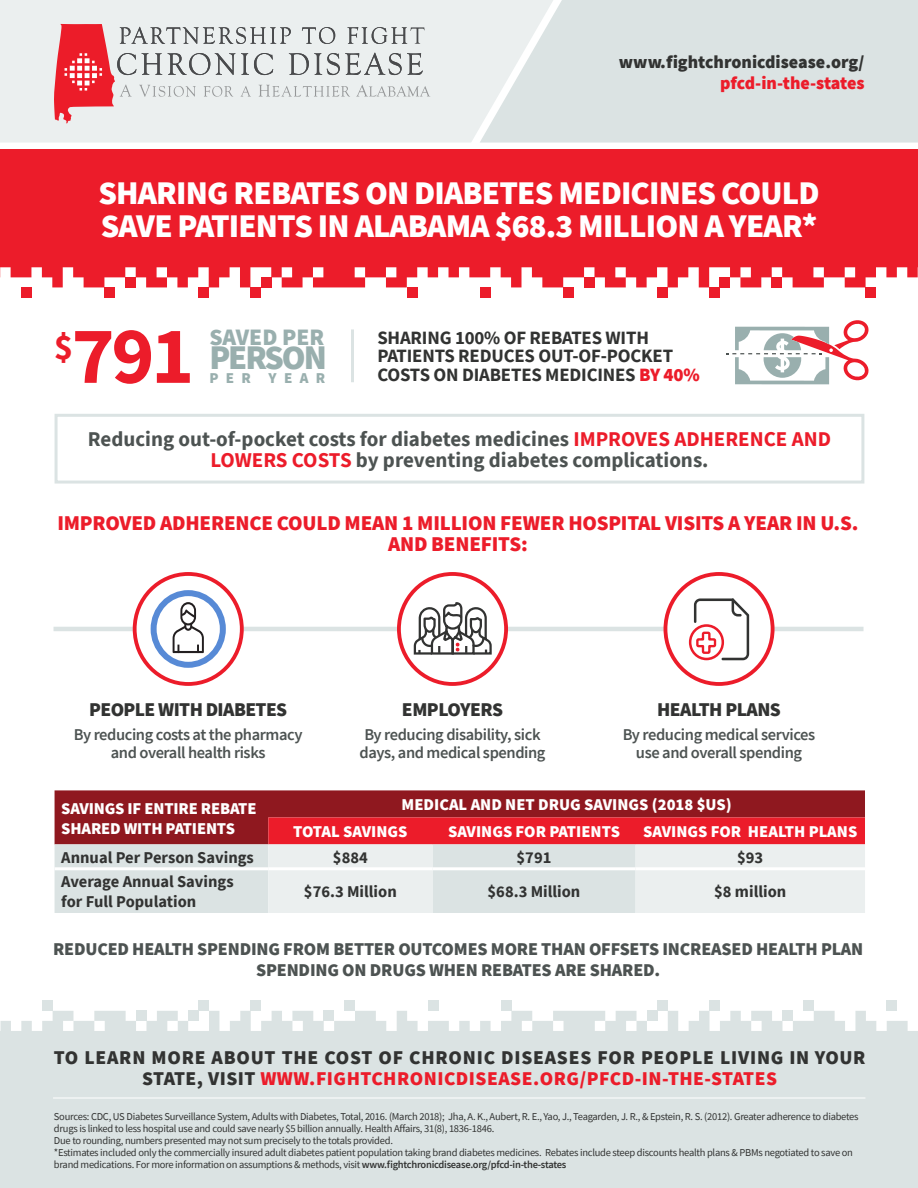
<style>
.page{position:relative;width:918px;height:1188px;background:#fff}
.page>*{position:absolute;margin:0;border:0;box-sizing:border-box;transform-origin:0 0}
.t1{font:700 81.45px "Source Sans Pro";color:#ec1c2a}
.t2{font:700 36px "Source Sans Pro";color:#ec1c2a}
.t3{font:900 34.5px "Source Sans Pro";letter-spacing:-.06em;color:#99afae}
.t4{font:900 33px/33px "Source Sans Pro";letter-spacing:-.025em;color:#fff}
.t5{font:900 23.55px "Source Sans Pro";color:#99afae}
.t6{font:700 21px/21px "Source Sans Pro";color:#4d5352;text-align:center}
.t7{font:900 21px/21px "Source Sans Pro";letter-spacing:-.01em;color:#ec1c2a;text-align:center}
.t8{font:900 19.5px/21px "Source Sans Pro";letter-spacing:.025em;color:#323332;text-align:center}
.t9{font:900 19.5px "Source Sans Pro";letter-spacing:-.025em;color:#323332}
.t10{font:900 19.5px "Source Sans Pro";letter-spacing:-.03em;color:#323332}
.t11{font:700 18.75px/18.8px "Source Sans Pro";letter-spacing:-.01em;color:#323332}
.t12{font:900 18px/21px "Source Sans Pro";letter-spacing:-.01em;color:#4d5352;text-align:center}
.t13{font:900 18px "Source Sans Pro";color:#323332}
.t14{font:900 18px "Source Sans Pro";letter-spacing:-.01em;color:#ec1c2a}
.t15{font:600 16.5px/18px "Source Sans Pro";letter-spacing:-.025em;color:#4d5352;text-align:center}
.t16{font:900 16.5px/19.8px "Source Sans Pro";color:#fff}
.t17{font:700 16.5px/19.8px "Source Sans Pro";color:#323332}
.t18{font:900 15px "Source Sans Pro";letter-spacing:.49em;color:#99afae}
.t19{font:10.5px/12px "Source Sans Pro";letter-spacing:-.025em;color:#323332}
.s1{font-weight:900;color:#ec1c2a}
.s2{color:#ec1c2a}
.s3{font-weight:600}
</style>
<div class="page">
<hr style="left:54px;top:627px;width:810px;height:4px;background:#dbe3e3">
<div style="left:566px;top:0;width:352px;height:143px;background:#dbe3e3"></div>
<svg style="left:0;top:0;width:566px;height:143px;background:#e9eded"></svg>
<div style="left:0;top:149px;width:918px;height:102px;background:#ec1c2a"></div>
<svg style="left:0;top:251px;width:918px;height:36px;fill:#ec1c2a"></svg>
<div style="left:21px;top:287px;width:10px;height:11px;background:#ec1c2a"></div>
<div style="left:104px;top:287px;width:11px;height:11px;background:#ec1c2a"></div>
<div style="left:125px;top:277px;width:11px;height:10px;background:#ec1c2a"></div>
<div style="left:198px;top:287px;width:11px;height:11px;background:#ec1c2a"></div>
<div style="left:250px;top:287px;width:11px;height:11px;background:#ec1c2a"></div>
<div style="left:261px;top:277px;width:10px;height:10px;background:#ec1c2a"></div>
<div style="left:407px;top:287px;width:10px;height:11px;background:#ec1c2a"></div>
<div style="left:480px;top:287px;width:10px;height:11px;background:#ec1c2a"></div>
<div style="left:563px;top:287px;width:11px;height:11px;background:#ec1c2a"></div>
<div style="left:584px;top:277px;width:10px;height:10px;background:#ec1c2a"></div>
<div style="left:657px;top:287px;width:10px;height:11px;background:#ec1c2a"></div>
<div style="left:709px;top:287px;width:11px;height:11px;background:#ec1c2a"></div>
<div style="left:720px;top:277px;width:10px;height:10px;background:#ec1c2a"></div>
<div style="left:772px;top:277px;width:10px;height:10px;background:#ec1c2a"></div>
<div style="left:866px;top:287px;width:10px;height:11px;background:#ec1c2a"></div>
<div style="left:55px;top:790px;width:810px;height:27px;background:#8f181f"></div>
<svg style="left:55px;top:817px;width:810px;height:96px;background:#deadb0"></svg>
<hr style="left:55px;top:867px;width:213px;height:3px;background:#fff">
<hr style="left:268px;top:867px;width:164px;height:3px;background:#fff">
<hr style="left:432px;top:867px;width:204px;height:3px;background:#fff">
<hr style="left:636px;top:867px;width:229px;height:3px;background:#fff">
<svg style="left:54px;top:24px;width:376px;height:99px;background:#ddc9cb"></svg>
<div style="left:55px;top:414px;width:809px;height:70px;border:3px solid #dbe3e3"></div>
<svg style="left:0;top:1011px;width:918px;height:37px;fill:#dbe3e3"></svg>
<div style="left:887px;top:1001px;width:10px;height:10px;background:#dbe3e3"></div>
<div style="left:803px;top:1001px;width:11px;height:10px;background:#dbe3e3"></div>
<div style="left:782px;top:1011px;width:11px;height:10px;background:#dbe3e3"></div>
<div style="left:710px;top:1001px;width:10px;height:10px;background:#dbe3e3"></div>
<div style="left:657px;top:1001px;width:11px;height:10px;background:#dbe3e3"></div>
<div style="left:647px;top:1011px;width:10px;height:10px;background:#dbe3e3"></div>
<div style="left:501px;top:1001px;width:10px;height:10px;background:#dbe3e3"></div>
<div style="left:428px;top:1001px;width:10px;height:10px;background:#dbe3e3"></div>
<div style="left:345px;top:1001px;width:10px;height:10px;background:#dbe3e3"></div>
<div style="left:324px;top:1011px;width:10px;height:10px;background:#dbe3e3"></div>
<div style="left:251px;top:1001px;width:10px;height:10px;background:#dbe3e3"></div>
<div style="left:199px;top:1001px;width:10px;height:10px;background:#dbe3e3"></div>
<div style="left:188px;top:1011px;width:11px;height:10px;background:#dbe3e3"></div>
<div style="left:136px;top:1011px;width:10px;height:10px;background:#dbe3e3"></div>
<div style="left:42px;top:1001px;width:11px;height:10px;background:#dbe3e3"></div>
<div style="left:0;top:1048px;width:918px;height:140px;background:#dbe3e3"></div>
<div style="left:399px;top:574px;width:107px;height:110px;background:#fff;border-radius:50%"></div>
<div style="left:397px;top:572px;width:111px;height:114px;border:4px solid #ec1c2a;border-radius:50%"></div>
<svg style="left:413px;top:602px;width:80px;height:81px"></svg>
<div style="left:665px;top:574px;width:108px;height:110px;background:#fff;border-radius:50%"></div>
<div style="left:664px;top:572px;width:111px;height:114px;border:4px solid #ec1c2a;border-radius:50%"></div>
<svg style="left:689px;top:598px;width:60px;height:62px"></svg>
<svg style="left:135px;top:574px;width:107px;height:110px"></svg>
<div style="left:133px;top:572px;width:111px;height:114px;border:4px solid #ec1c2a;border-radius:50%"></div>
<svg style="left:154px;top:593px;width:69px;height:72px"></svg>
<div style="left:151px;top:590px;width:75px;height:78px;border:6px solid #578ad6;border-radius:50%"></div>
<svg style="left:173px;top:602px;width:31px;height:51px"></svg>
<hr style="left:53px;top:1098px;width:812px;height:1px;background:#fff">
<hr style="left:351px;top:329px;width:3px;height:53px;background:#dbe3e3">
<svg style="left:726px;top:320px;width:143px;height:64px"></svg>
<h3 class="t13" style="left:619px;top:49px;width:247px">www.fightchronicdisease.org/</h3>
<h3 class="t14" style="left:720px;top:70px;width:146px">pfcd-in-the-states</h3>
<h3 class="t4" style="left:98px;top:176px;width:723px">SHARING REBATES ON DIABETES MEDICINES COULD<br>SAVE PATIENTS IN ALABAMA $68.3 MILLION A YEAR*</h3>
<h2 class="t2" style="left:54px;top:323px;width:21px">$</h2>
<h1 class="t1" style="left:72px;top:301px;width:124px">791</h1>
<h3 class="t5" style="left:209px;top:321px;width:116px">SAVED PER</h3>
<h3 class="t3" style="left:209px;top:334px;width:119px">PERSON</h3>
<h3 class="t18" style="left:209px;top:367px;width:118px">PER YEAR</h3>
<h3 class="t11" style="left:377px;top:328px;width:324px">SHARING 100% OF REBATES WITH<br>PATIENTS REDUCES OUT-OF-POCKET<br>COSTS ON DIABETES MEDICINES <span class="s1">BY 40%</span></h3>
<h3 class="t6" style="left:88px;top:428px;width:745px">Reducing out-of-pocket costs for diabetes medicines <span class="s2">IMPROVES ADHERENCE AND<br>LOWERS COSTS</span> by preventing diabetes complications.</h3>
<h3 class="t7" style="left:57px;top:512px;width:803px">IMPROVED ADHERENCE COULD MEAN 1 MILLION FEWER HOSPITAL VISITS A YEAR IN U.S.<br>AND BENEFITS:</h3>
<h3 class="t10" style="left:89px;top:696px;width:200px">PEOPLE WITH DIABETES</h3>
<h3 class="t9" style="left:402px;top:696px;width:103px">EMPLOYERS</h3>
<h3 class="t9" style="left:657px;top:696px;width:125px">HEALTH PLANS</h3>
<h3 class="t15" style="left:74px;top:725px;width:230px">By reducing costs at the pharmacy and overall health risks</h3>
<h3 class="t15" style="left:359px;top:725px;width:188px;text-align:left">By reducing disability, sick days, and medical spending</h3>
<h3 class="t15" style="left:623px;top:725px;width:194px">By reducing medical services use and overall spending</h3>
<h3 class="t16" style="left:61px;top:798px;width:197px">SAVINGS IF ENTIRE REBATE<br>SHARED WITH PATIENTS</h3>
<h3 class="t16" style="left:293px;top:791px;width:440px;line-height:27px;text-indent:108px">MEDICAL AND NET DRUG SAVINGS (2018 $US)<br>TOTAL SAVINGS</h3>
<h3 class="t16" style="left:448px;top:821px;width:173px">SAVINGS FOR PATIENTS</h3>
<h3 class="t16" style="left:643px;top:821px;width:216px">SAVINGS FOR HEALTH PLANS</h3>
<h3 class="t17" style="left:61px;top:847px;width:194px">Annual Per Person Savings</h3>
<h3 class="t17" style="left:333px;top:847px;width:36px">$884</h3>
<h3 class="t17" style="left:517px;top:847px;width:36px">$791</h3>
<h3 class="t17" style="left:737px;top:847px;width:28px">$93</h3>
<h3 class="t17" style="left:61px;top:872px;width:174px">Average Annual Savings for Full Population</h3>
<h3 class="t17" style="left:304px;top:881px;width:94px">$76.3 Million</h3>
<h3 class="t17" style="left:488px;top:881px;width:94px">$68.3 Million</h3>
<h3 class="t17" style="left:714px;top:881px;width:74px">$8 million</h3>
<h3 class="t12" style="left:53px;top:938px;width:812px">REDUCED HEALTH SPENDING FROM BETTER OUTCOMES MORE THAN OFFSETS INCREASED HEALTH PLAN<br>SPENDING ON DRUGS WHEN REBATES ARE SHARED.</h3>
<h3 class="t8" style="left:54px;top:1047px;width:813px">TO LEARN MORE ABOUT THE COST OF CHRONIC DISEASES FOR PEOPLE LIVING IN YOUR<br>STATE, VISIT <span class="s2">WWW.FIGHTCHRONICDISEASE.ORG/PFCD-IN-THE-STATES</span></h3>
<p class="t19" style="left:54px;top:1110px;width:806px">Sources: CDC, US Diabetes Surveillance System, Adults with Diabetes, Total, 2016. (March 2018); Jha, A. K., Aubert, R. E., Yao, J., Teagarden, J. R., &amp; Epstein, R. S. (2012). Greater adherence to diabetes drugs is linked to less hospital use and could save nearly $5 billion annually. Health Affairs, 31(8), 1836-1846.<br>Due to rounding, numbers presented may not sum precisely to the totals provided.<br>*Estimates included only the commercially insured adult diabetes patient population taking brand diabetes medicines. Rebates include steep discounts health plans &amp; PBMs negotiated to save on brand medications. For more information on assumptions &amp; methods, visit <span class="s3">www.fightchronicdisease.org/pfcd-in-the-states</span></p>
</div>
